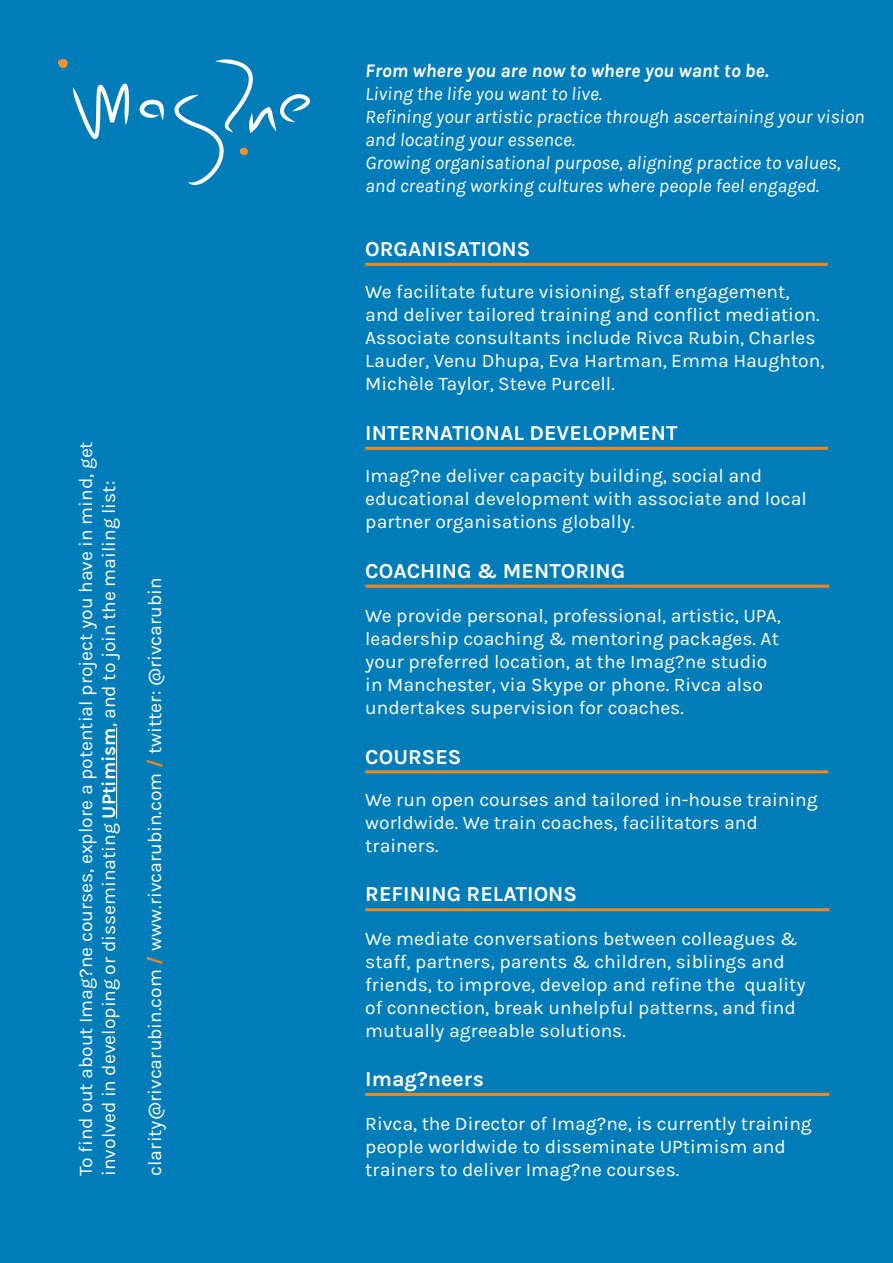
<style>
.page{position:relative;width:893px;height:1263px;background:#007db9}
.page>*{position:absolute;margin:0;border:0;box-sizing:border-box;transform-origin:0 0}
.t1{font:700 21.3px "Karla";color:#fff}
.t2{font:19.2px/23.1px "Karla";color:#fff}
.t3{font:italic 19.2px/23.1px "Karla";color:#fff}
.t4{font:italic 700 19.2px "Karla";color:#fff}
.s1{font-weight:700}
.s2{font-weight:700;color:#f3871f}
</style>
<div class="page">
<hr style="left:116px;top:727px;width:1px;height:92px;background:#fff">
<hr style="left:365px;top:770px;width:463px;height:3px;background:#f3871f">
<hr style="left:365px;top:447px;width:463px;height:3px;background:#f3871f">
<hr style="left:365px;top:585px;width:464px;height:3px;background:#f3871f">
<hr style="left:365px;top:263px;width:463px;height:3px;background:#f3871f">
<hr style="left:365px;top:908px;width:464px;height:3px;background:#f3871f">
<hr style="left:365px;top:1093px;width:464px;height:3px;background:#f3871f">
<svg style="left:73px;top:84px;width:56px;height:55px"></svg>
<svg style="left:58px;top:59px;width:10px;height:9px"></svg>
<svg style="left:140px;top:100px;width:24px;height:21px"></svg>
<svg style="left:174px;top:59px;width:136px;height:126px"></svg>
<p class="t2" style="left:75px;top:1176px;width:736px;rotate:-90deg">To find out about Imag?ne courses, explore a potential project you have in mind, get involved in developing or disseminating <span class="s1">UPtimism</span>, and to join the mailing list:</p>
<p class="t2" style="left:144px;top:1176px;width:600px;rotate:-90deg">clarity@rivcarubin.com <span class="s2">/</span> www.rivcarubin.com <span class="s2">/</span> twitter: @rivcarubin</p>
<p class="t4" style="left:365px;top:59px;width:405px">From where you are now to where you want to be.</p>
<p class="t3" style="left:365px;top:82px;width:238px">Living the life you want to live.</p>
<p class="t3" style="left:365px;top:105px;width:501px">Refining your artistic practice through ascertaining your vision and locating your essence.</p>
<p class="t3" style="left:365px;top:151px;width:477px">Growing organisational purpose, aligning practice to values, and creating working cultures where people feel engaged.</p>
<p class="t1" style="left:365px;top:237px;width:167px">ORGANISATIONS</p>
<p class="t2" style="left:365px;top:280px;width:461px">We facilitate future visioning, staff engagement, and deliver tailored training and conflict mediation.<br>Associate consultants include Rivca Rubin, Charles Lauder, Venu Dhupa, Eva Hartman, Emma Haughton, Michèle Taylor, Steve Purcell.</p>
<p class="t1" style="left:365px;top:421px;width:314px">INTERNATIONAL DEVELOPMENT</p>
<p class="t2" style="left:365px;top:464px;width:443px">Imag?ne deliver capacity building, social and educational development with associate and local partner organisations globally.</p>
<p class="t1" style="left:365px;top:558px;width:262px">COACHING &amp; MENTORING</p>
<p class="t2" style="left:365px;top:604px;width:417px">We provide personal, professional, artistic, UPA, leadership coaching &amp; mentoring packages. At your preferred location, at the Imag?ne studio in Manchester, via Skype or phone. Rivca also undertakes supervision for coaches.</p>
<p class="t1" style="left:365px;top:744px;width:98px">COURSES</p>
<p class="t2" style="left:365px;top:788px;width:454px">We run open courses and tailored in-house training worldwide. We train coaches, facilitators and trainers.</p>
<p class="t1" style="left:365px;top:882px;width:213px">REFINING RELATIONS</p>
<p class="t2" style="left:365px;top:927px;width:442px">We mediate conversations between colleagues &amp; staff, partners, parents &amp; children, siblings and friends, to improve, develop and refine the quality of connection, break unhelpful patterns, and find mutually agreeable solutions.</p>
<p class="t1" style="left:365px;top:1067px;width:120px">Imag?neers</p>
<p class="t2" style="left:365px;top:1112px;width:448px">Rivca, the Director of Imag?ne, is currently training people worldwide to disseminate UPtimism and trainers to deliver Imag?ne courses.</p>
</div>
